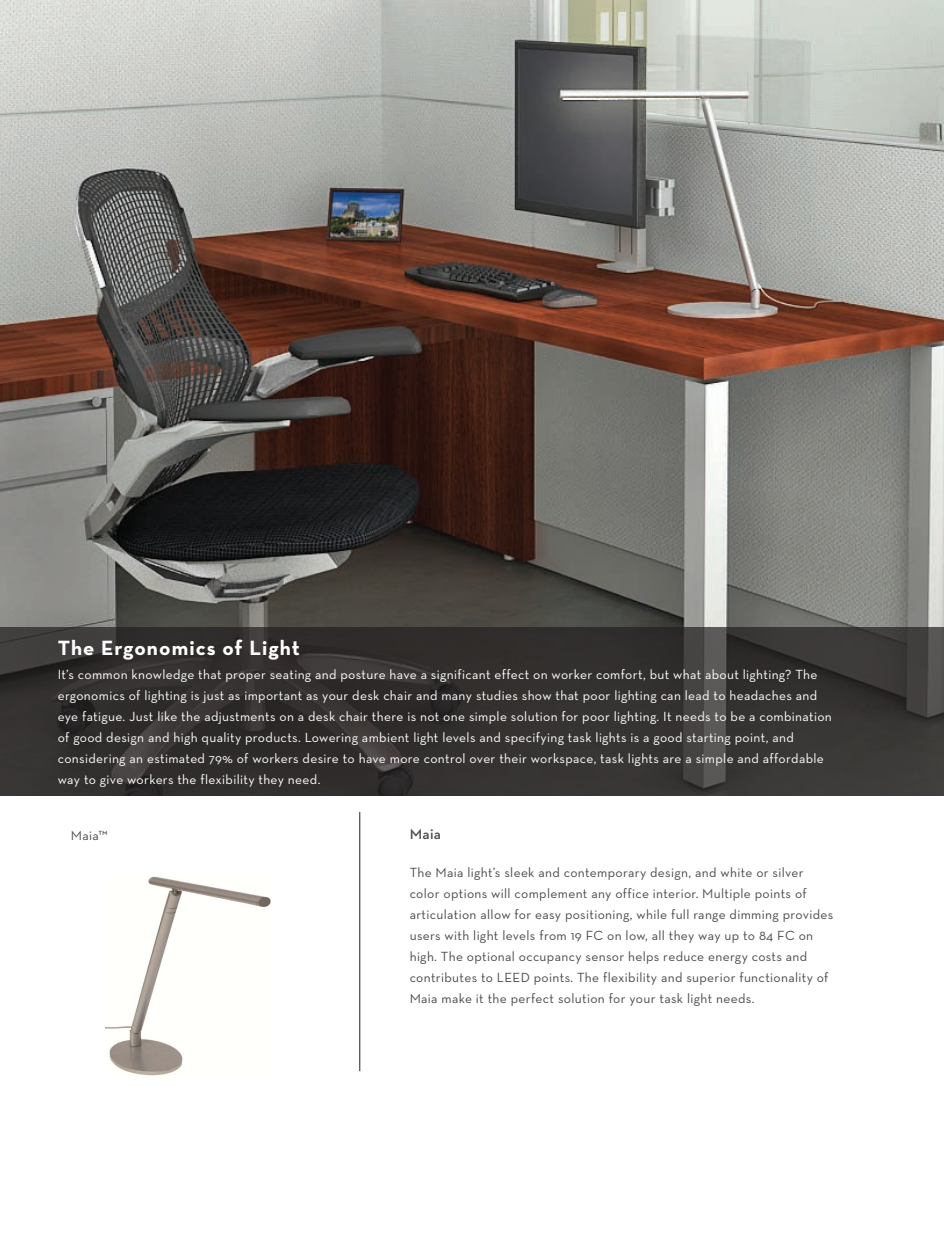
<style>
.page{position:relative;width:944px;height:1242px;background:#fff}
.page>*{position:absolute;margin:0;border:0;box-sizing:border-box;transform-origin:0 0}
.t1{font:700 21px "Neutraface Text";letter-spacing:.05em;color:#fff}
.t2{font:600 15px "Neutraface Text";color:#4b4c4d}
.t3{font:13.5px/21px "Neutraface Text";letter-spacing:.025em;color:#fff}
.t4{font:13.5px/21px "Neutraface Text";letter-spacing:.025em;color:#4b4c4d}
</style>
<div class="page">
<img style="left:0;top:0;width:943px;height:627px">
<svg style="left:0;top:627px;width:943px;height:169px;background:#353231"></svg>
<hr style="left:359px;top:812px;width:1px;height:259px;background:#231f20">
<img style="left:106px;top:876px;width:165px;height:200px">
<p class="t1" style="left:58px;top:634px;width:243px">The Ergonomics of Light</p>
<p class="t3" style="left:58px;top:664px;width:775px">It’s common knowledge that proper seating and posture have a significant effect on worker comfort, but what about lighting? The ergonomics of lighting is just as important as your desk chair and many studies show that poor lighting can lead to headaches and eye fatigue. Just like the adjustments on a desk chair there is not one simple solution for poor lighting. It needs to be a combination of good design and high quality products. Lowering ambient light levels and specifying task lights is a good starting point, and considering an estimated 79% of workers desire to have more control over their workspace, task lights are a simple and affordable way to give workers the flexibility they need.</p>
<p class="t4" style="left:71px;top:825px;width:39px">Maia™</p>
<p class="t2" style="left:409px;top:824px;width:33px">Maia</p>
<p class="t4" style="left:409px;top:862px;width:425px">The Maia light’s sleek and contemporary design, and white or silver color options will complement any office interior. Multiple points of articulation allow for easy positioning, while full range dimming provides users with light levels from 19 FC on low, all they way up to 84 FC on high. The optional occupancy sensor helps reduce energy costs and contributes to LEED points. The flexibility and superior functionality of Maia make it the perfect solution for your task light needs.</p>
</div>
